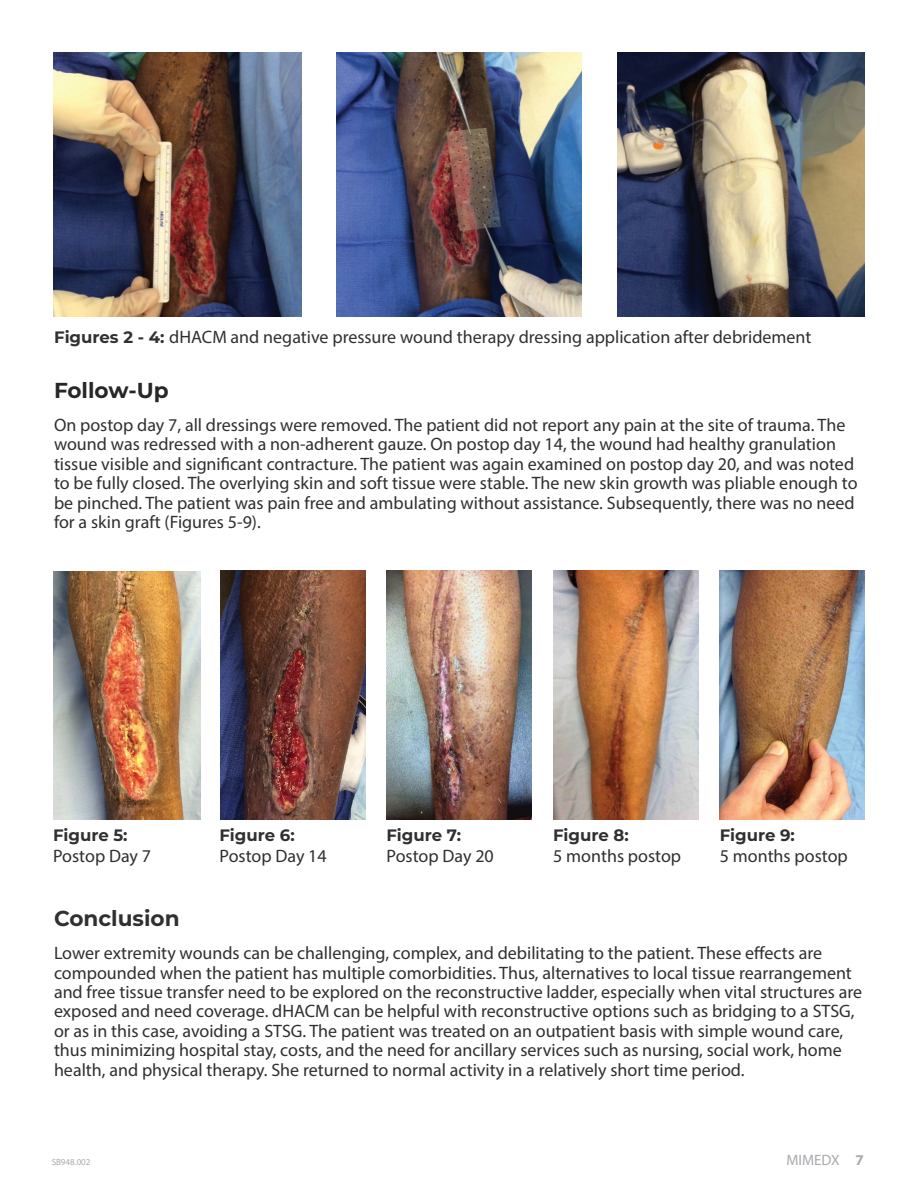
<style>
.page{position:relative;width:918px;height:1188px;background:#fff}
.page>*{position:absolute;margin:0;border:0;box-sizing:border-box;transform-origin:0 0}
.t1{font:700 21.6px "Montserrat";color:#312f30}
.t2{font:700 21.6px "Montserrat";color:#262727}
.t3{font:18px/19.5px "Myriad Pro";color:#312f30}
.t4{font:700 16.5px "Montserrat";color:#312f30}
.t5{font:15px "Myriad Pro";color:#a8a9ad}
.t6{font:9px "Myriad Pro";color:#a8a9ad}
.s1{font-family:"Montserrat";font-weight:700;font-size:16.5px}
.s2{font-weight:700}
</style>
<div class="page">
<img style="left:54px;top:52px;width:248px;height:265px">
<img style="left:336px;top:52px;width:246px;height:265px">
<img style="left:618px;top:52px;width:246px;height:265px">
<img style="left:54px;top:571px;width:146px;height:249px">
<img style="left:220px;top:570px;width:146px;height:250px">
<img style="left:386px;top:570px;width:146px;height:250px">
<img style="left:553px;top:570px;width:146px;height:250px">
<img style="left:720px;top:570px;width:144px;height:250px">
<p class="t3" style="left:54px;top:327px;width:759px"><span class="s1">Figures 2 - 4:</span> dHACM and negative pressure wound therapy dressing application after debridement</p>
<p class="t2" style="left:54px;top:375px;width:116px">Follow-Up</p>
<p class="t3" style="left:54px;top:415px;width:805px">On postop day 7, all dressings were removed. The patient did not report any pain at the site of trauma. The wound was redressed with a non-adherent gauze. On postop day 14, the wound had healthy granulation tissue visible and significant contracture. The patient was again examined on postop day 20, and was noted to be fully closed. The overlying skin and soft tissue were stable. The new skin growth was pliable enough to be pinched. The patient was pain free and ambulating without assistance. Subsequently, there was no need for a skin graft (Figures 5-9).</p>
<p class="t4" style="left:53px;top:823px;width:76px">Figure 5:</p>
<p class="t3" style="left:53px;top:846px;width:99px">Postop Day 7</p>
<p class="t4" style="left:220px;top:823px;width:77px">Figure 6:</p>
<p class="t3" style="left:220px;top:846px;width:109px">Postop Day 14</p>
<p class="t4" style="left:387px;top:823px;width:76px">Figure 7:</p>
<p class="t3" style="left:387px;top:846px;width:109px">Postop Day 20</p>
<p class="t4" style="left:553px;top:823px;width:77px">Figure 8:</p>
<p class="t3" style="left:553px;top:846px;width:129px">5 months postop</p>
<p class="t4" style="left:720px;top:823px;width:77px">Figure 9:</p>
<p class="t3" style="left:720px;top:846px;width:129px">5 months postop</p>
<p class="t1" style="left:54px;top:903px;width:127px">Conclusion</p>
<p class="t3" style="left:54px;top:943px;width:810px">Lower extremity wounds can be challenging, complex, and debilitating to the patient. These effects are compounded when the patient has multiple comorbidities. Thus, alternatives to local tissue rearrangement and free tissue transfer need to be explored on the reconstructive ladder, especially when vital structures are exposed and need coverage. dHACM can be helpful with reconstructive options such as bridging to a STSG, or as in this case, avoiding a STSG. The patient was treated on an outpatient basis with simple wound care, thus minimizing hospital stay, costs, and the need for ancillary services such as nursing, social work, home health, and physical therapy. She returned to normal activity in a relatively short time period.</p>
<p class="t6" style="left:52px;top:1157px;width:40px">SB948.002</p>
<p class="t5" style="left:787px;top:1150px;width:79px">MIMEDX <span class="s2">7</span></p>
</div>
